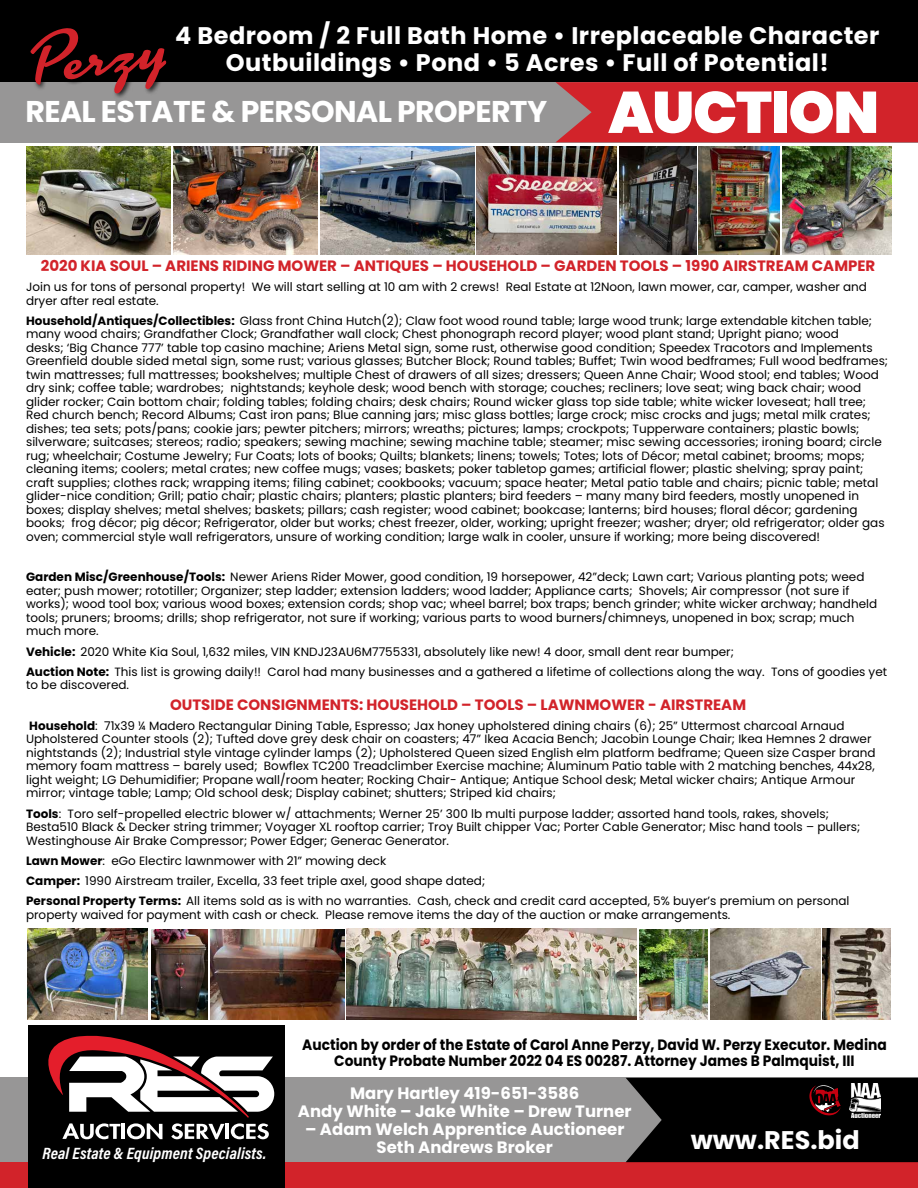
<style>
.page{position:relative;width:918px;height:1188px;background:#fff}
.page>*{position:absolute;margin:0;border:0;box-sizing:border-box;transform-origin:0 0}
.t1{font:70.5px "Kinescope";color:#d2232a}
.t2{font:700 30px "Poppins";letter-spacing:-.02em;color:#fff}
.t3{font:700 25.5px "Poppins";color:#fff}
.t4{font:700 24px "Poppins";letter-spacing:.02em;color:#fff}
.t5{font:700 16.5px/17.9px "Poppins";color:#fff;text-align:center}
.t6{font:italic 700 16.5px "Acumin Pro Cond";letter-spacing:.01em;color:#fff}
.t7{font:700 15px "Poppins";color:#d2232a}
.t8{font:700 15px/16.2px "Poppins";color:#000;text-align:center;scale:.92 1}
.t9{font:12px/13.5px "Poppins";color:#000}
.s1{font-weight:900;font-size:58.5px}
.s2{font-weight:700}
</style>
<div class="page">
<img style="left:619px;top:146px;width:77px;height:108px">
<img style="left:476px;top:146px;width:141px;height:108px">
<img style="left:27px;top:929px;width:121px;height:91px">
<img style="left:210px;top:929px;width:427px;height:91px">
<img style="left:699px;top:146px;width:81px;height:108px">
<img style="left:151px;top:929px;width:56px;height:91px">
<img style="left:173px;top:146px;width:144px;height:108px">
<img style="left:711px;top:929px;width:109px;height:91px">
<img style="left:26px;top:146px;width:144px;height:108px">
<img style="left:640px;top:929px;width:68px;height:91px">
<img style="left:782px;top:146px;width:109px;height:108px">
<img style="left:320px;top:146px;width:154px;height:108px">
<img style="left:823px;top:929px;width:68px;height:91px">
<div style="left:0;top:0;width:918px;height:102px;background:#000"></div>
<div style="left:0;top:82px;width:918px;height:60px;background:#979696"></div>
<div style="left:556px;top:82px;width:362px;height:60px;background:#d2232a"></div>
<div style="left:29px;top:26px;width:144px;height:74px;background:#000;opacity:.75"></div>
<div style="left:0;top:1087px;width:918px;height:101px;background:#d2232a"></div>
<div style="left:0;top:1078px;width:918px;height:84px;background:#979696"></div>
<div style="left:28px;top:1026px;width:257px;height:162px;background:#000"></div>
<svg style="left:48px;top:1035px;width:226px;height:104px"></svg>
<svg style="left:626px;top:1078px;width:292px;height:84px;background:#131111"></svg>
<h3 class="t4" style="left:175px;top:22px;width:706px">4 Bedroom / 2 Full Bath Home • Irreplaceable Character</h3>
<h1 class="t1" style="left:24px;top:19px;width:136px;rotate:-8deg">Perzy</h1>
<h3 class="t4" style="left:226px;top:49px;width:605px">Outbuildings • Pond • 5 Acres • Full of Potential!</h3>
<h2 class="t2" style="left:25px;top:95px;width:855px">REAL ESTATE &amp; PERSONAL PROPERTY <span class="s1">AUCTION</span></h2>
<p class="t7" style="left:41px;top:257px;width:836px">2020 KIA SOUL – ARIENS RIDING MOWER – ANTIQUES – HOUSEHOLD – GARDEN TOOLS – 1990 AIRSTREAM CAMPER</p>
<p class="t9" style="left:26px;top:280px;width:842px">Join us for tons of personal property! We will start selling at 10 am with 2 crews! Real Estate at 12Noon, lawn mower, car, camper, washer and dryer after real estate.</p>
<p class="t9" style="left:26px;top:314px;width:864px"><span class="s2">Household/Antiques/Collectibles:</span> Glass front China Hutch(2); Claw foot wood round table; large wood trunk; large extendable kitchen table; many wood chairs; Grandfather Clock; Grandfather wall clock; Chest phonograph record player; wood plant stand; Upright piano; wood<br>desks; ‘Big Chance 777’ table top casino machine; Ariens Metal sign, some rust, otherwise good condition; Speedex Tracotors and Implements Greenfield double sided metal sign, some rust; various glasses; Butcher Block; Round tables; Buffet; Twin wood bedframes; Full wood bedframes; twin mattresses; full mattresses; bookshelves; multiple Chest of drawers of all sizes; dressers; Queen Anne Chair; Wood stool; end tables; Wood dry sink; coffee table; wardrobes; nightstands; keyhole desk; wood bench with storage; couches; recliners; love seat; wing back chair; wood glider rocker; Cain bottom chair; folding tables; folding chairs; desk chairs; Round wicker glass top side table; white wicker loveseat; hall tree; Red church bench; Record Albums; Cast iron pans; Blue canning jars; misc glass bottles; large crock; misc crocks and jugs; metal milk crates; dishes; tea sets; pots/pans; cookie jars; pewter pitchers; mirrors; wreaths; pictures; lamps; crockpots; Tupperware containers; plastic bowls; silverware; suitcases; stereos; radio; speakers; sewing machine; sewing machine table; steamer; misc sewing accessories; ironing board; circle rug; wheelchair; Costume Jewelry; Fur Coats; lots of books; Quilts; blankets; linens; towels; Totes; lots of Décor; metal cabinet; brooms; mops; cleaning items; coolers; metal crates; new coffee mugs; vases; baskets; poker tabletop games; artificial flower; plastic shelving; spray paint; craft supplies; clothes rack; wrapping items; filing cabinet; cookbooks; vacuum; space heater; Metal patio table and chairs; picnic table; metal glider-nice condition; Grill; patio chair; plastic chairs; planters; plastic planters; bird feeders – many many bird feeders, mostly unopened in boxes; display shelves; metal shelves; baskets; pillars; cash register; wood cabinet; bookcase; lanterns; bird houses; floral décor; gardening books; frog décor; pig décor; Refrigerator, older but works; chest freezer, older, working; upright freezer; washer; dryer; old refrigerator; older gas oven; commercial style wall refrigerators, unsure of working condition; large walk in cooler, unsure if working; more being discovered!</p>
<p class="t9" style="left:26px;top:571px;width:853px"><span class="s2">Garden Misc/Greenhouse/Tools:</span> Newer Ariens Rider Mower, good condition, 19 horsepower, 42”deck; Lawn cart; Various planting pots; weed eater; push mower; rototiller; Organizer; step ladder; extension ladders; wood ladder; Appliance carts; Shovels; Air compressor (not sure if works); wood tool box; various wood boxes; extension cords; shop vac; wheel barrel; box traps; bench grinder; white wicker archway; handheld tools; pruners; brooms; drills; shop refrigerator, not sure if working; various parts to wood burners/chimneys, unopened in box; scrap; much much more.</p>
<p class="t9" style="left:26px;top:641px;width:863px;line-height:20.2px"><span class="s2">Vehicle:</span> 2020 White Kia Soul, 1,632 miles, VIN KNDJ23AU6M7755331, absolutely like new! 4 door, small dent rear bumper;<br><span class="s2">Auction Note:</span> This list is growing daily!! Carol had many businesses and a gathered a lifetime of collections along the way. Tons of goodies yet</p>
<p class="t9" style="left:26px;top:679px;width:105px">to be discovered.</p>
<p class="t7" style="left:170px;top:696px;width:578px">OUTSIDE CONSIGNMENTS: HOUSEHOLD – TOOLS – LAWNMOWER - AIRSTREAM</p>
<p class="t9" style="left:26px;top:719px;width:851px"><span class="s2">Household</span>: 71x39 ¼ Madero Rectangular Dining Table, Espresso; Jax honey upholstered dining chairs (6); 25” Uttermost charcoal Arnaud Upholstered Counter stools (2); Tufted dove grey desk chair on coasters; 47” Ikea Acacia Bench; Jacobin Lounge Chair; Ikea Hemnes 2 drawer nightstands (2); Industrial style vintage cylinder lamps (2); Upholstered Queen sized English elm platform bedframe; Queen size Casper brand memory foam mattress – barely used; Bowflex TC200 Treadclimber Exercise machine; Aluminum Patio table with 2 matching benches, 44x28, light weight; LG Dehumidifier; Propane wall/room heater; Rocking Chair- Antique; Antique School desk; Metal wicker chairs; Antique Armour mirror; vintage table; Lamp; Old school desk; Display cabinet; shutters; Striped kid chairs;</p>
<p class="t9" style="left:26px;top:807px;width:836px"><span class="s2">Tools</span>: Toro self-propelled electric blower w/ attachments; Werner 25’ 300 lb multi purpose ladder; assorted hand tools, rakes, shovels;<br>Besta510 Black &amp; Decker string trimmer; Voyager XL rooftop carrier; Troy Built chipper Vac; Porter Cable Generator; Misc hand tools – pullers;<br>Westinghouse Air Brake Compressor; Power Edger; Generac Generator.</p>
<p class="t9" style="left:26px;top:851px;width:825px;line-height:20.2px"><span class="s2">Lawn Mower</span>: eGo Electirc lawnmower with 21” mowing deck<br><span class="s2">Camper:</span> 1990 Airstream trailer, Excella, 33 feet triple axel, good shape dated;<br><span class="s2">Personal Property Terms:</span> All items sold as is with no warranties. Cash, check and credit card accepted, 5% buyer’s premium on personal</p>
<p class="t9" style="left:26px;top:908px;width:706px">property waived for payment with cash or check. Please remove items the day of the auction or make arrangements.</p>
<h3 class="t6" style="left:43px;top:1142px;width:225px">Real Estate &amp; Equipment Specialists.</h3>
<p class="t8" style="left:302px;top:1037px;width:637px">Auction by order of the Estate of Carol Anne Perzy, David W. Perzy Executor. Medina<br>County Probate Number 2022 04 ES 00287. Attorney James B Palmquist, III</p>
<h3 class="t5" style="left:298px;top:1085px;width:335px">Mary Hartley 419-651-3586<br>Andy White – Jake White – Drew Turner</h3>
<h3 class="t5" style="left:305px;top:1120px;width:321px">– Adam Welch Apprentice Auctioneer<br>Seth Andrews Broker</h3>
<h3 class="t3" style="left:691px;top:1125px;width:170px">www.RES.bid</h3>
</div>
